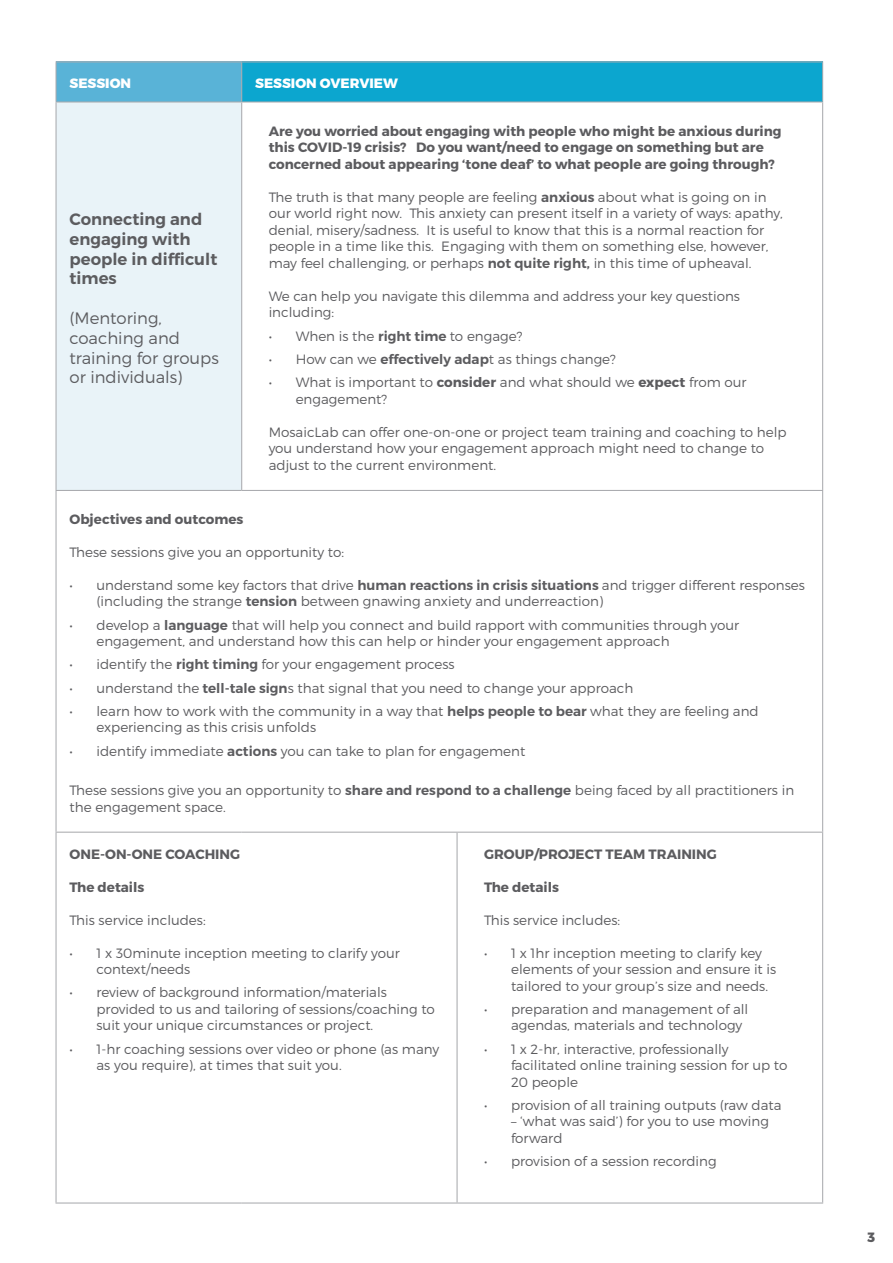
<style>
.page{position:relative;width:893px;height:1263px;background:#fff}
.page>*{position:absolute;margin:0;border:0;box-sizing:border-box;transform-origin:0 0}
.t1{font:300 16.5px/19.8px "Montserrat";color:#5c5c5f}
.t2{font:600 16.5px/19.8px "Montserrat";color:#5c5c5f}
.t3{font:300 13.5px/16.5px "Montserrat";color:#5c5c5f}
.t4{font:700 13.5px/16.5px "Montserrat";color:#5c5c5f}
.t5{font:800 13.5px "Montserrat";color:#fff}
.t6{font:800 13.5px "Montserrat";color:#5c5c5f}
.s1{font-weight:600}
.s2{font-weight:700}
</style>
<div class="page">
<div style="left:56px;top:62px;width:186px;height:40px;background:#59b3d7"></div>
<div style="left:242px;top:62px;width:581px;height:40px;background:#0ca6cf"></div>
<svg style="left:57px;top:103px;width:765px;height:729px"></svg>
<hr style="left:56px;top:61px;width:186px;height:1px;background:#aaabaf">
<hr style="left:55px;top:62px;width:2px;height:39px;background:#aaabaf">
<hr style="left:242px;top:61px;width:215px;height:1px;background:#aaabaf">
<hr style="left:241px;top:62px;width:1px;height:39px;background:#aaabaf">
<hr style="left:457px;top:61px;width:366px;height:1px;background:#aaabaf">
<hr style="left:822px;top:62px;width:1px;height:39px;background:#aaabaf">
<hr style="left:56px;top:101px;width:186px;height:2px;background:#aaabaf">
<hr style="left:55px;top:103px;width:2px;height:387px;background:#aaabaf">
<hr style="left:242px;top:101px;width:215px;height:2px;background:#aaabaf">
<hr style="left:241px;top:103px;width:1px;height:387px;background:#aaabaf">
<hr style="left:457px;top:101px;width:366px;height:2px;background:#aaabaf">
<hr style="left:822px;top:103px;width:1px;height:387px;background:#aaabaf">
<hr style="left:56px;top:490px;width:186px;height:1px;background:#aaabaf">
<hr style="left:55px;top:491px;width:2px;height:341px;background:#aaabaf">
<hr style="left:242px;top:490px;width:215px;height:1px;background:#aaabaf">
<hr style="left:457px;top:490px;width:366px;height:1px;background:#aaabaf">
<hr style="left:822px;top:491px;width:1px;height:341px;background:#aaabaf">
<hr style="left:56px;top:832px;width:186px;height:1px;background:#aaabaf">
<hr style="left:55px;top:833px;width:2px;height:369px;background:#aaabaf">
<hr style="left:242px;top:832px;width:215px;height:1px;background:#aaabaf">
<hr style="left:457px;top:832px;width:366px;height:1px;background:#aaabaf">
<hr style="left:456px;top:833px;width:2px;height:369px;background:#aaabaf">
<hr style="left:822px;top:833px;width:1px;height:369px;background:#aaabaf">
<hr style="left:56px;top:1202px;width:186px;height:1px;background:#aaabaf">
<hr style="left:242px;top:1202px;width:215px;height:1px;background:#aaabaf">
<hr style="left:457px;top:1202px;width:366px;height:1px;background:#aaabaf">
<p class="t5" style="left:70px;top:75px;width:63px">SESSION</p>
<p class="t5" style="left:255px;top:75px;width:144px">SESSION OVERVIEW</p>
<p class="t2" style="left:70px;top:209px;width:149px">Connecting and engaging with people in difficult times</p>
<p class="t1" style="left:70px;top:308px;width:151px">(Mentoring, coaching and training for groups or individuals)</p>
<p class="t4" style="left:269px;top:123px;width:514px">Are you worried about engaging with people who might be anxious during this COVID-19 crisis? Do you want/need to engage on something but are concerned about appearing ‘tone deaf’ to what people are going through?</p>
<p class="t3" style="left:269px;top:189px;width:516px">The truth is that many people are feeling <span class="s1">anxious</span> about what is going on in our world right now. This anxiety can present itself in a variety of ways: apathy, denial, misery/sadness. It is useful to know that this is a normal reaction for people in a time like this. Engaging with them on something else, however, may feel challenging, or perhaps <span class="s1">not quite right,</span> in this time of upheaval.</p>
<p class="t3" style="left:269px;top:288px;width:473px">We can help you navigate this dilemma and address your key questions including:</p>
<p class="t3" style="left:269px;top:327px;width:255px">• When is the <span class="s1">right time</span> to engage?</p>
<p class="t3" style="left:269px;top:351px;width:349px">• How can we <span class="s1">effectively adap</span>t as things change?</p>
<p class="t3" style="left:296px;top:374px;width:452px;text-indent:-27px">• What is important to <span class="s2">consider</span> and what should we <span class="s2">expect</span> from our engagement?</p>
<p class="t3" style="left:269px;top:423px;width:519px">MosaicLab can offer one-on-one or project team training and coaching to help you understand how your engagement approach might need to change to adjust to the current environment.</p>
<p class="t4" style="left:70px;top:511px;width:175px">Objectives and outcomes</p>
<p class="t3" style="left:70px;top:543px;width:276px">These sessions give you an opportunity to:</p>
<p class="t3" style="left:97px;top:576px;width:710px;text-indent:-27px">• understand some key factors that drive <span class="s1">human reactions in crisis situations</span> and trigger different responses (including the strange <span class="s1">tension</span> between gnawing anxiety and underreaction)</p>
<p class="t3" style="left:97px;top:616px;width:644px;text-indent:-27px">• develop a <span class="s1">language</span> that will help you connect and build rapport with communities through your engagement, and understand how this can help or hinder your engagement approach</p>
<p class="t3" style="left:70px;top:656px;width:387px">• identify the <span class="s1">right timing</span> for your engagement process</p>
<p class="t3" style="left:70px;top:679px;width:565px">• understand the <span class="s1">tell-tale sign</span>s that signal that you need to change your approach</p>
<p class="t3" style="left:97px;top:702px;width:664px;text-indent:-27px">• learn how to work with the community in a way that <span class="s1">helps people to bear</span> what they are feeling and experiencing as this crisis unfolds</p>
<p class="t3" style="left:70px;top:742px;width:457px">• identify immediate <span class="s1">actions</span> you can take to plan for engagement</p>
<p class="t3" style="left:70px;top:782px;width:726px">These sessions give you an opportunity to <span class="s1">share and respond to a challenge</span> being faced by all practitioners in the engagement space.</p>
<p class="t4" style="left:70px;top:846px;width:172px">ONE-ON-ONE COACHING</p>
<p class="t4" style="left:70px;top:879px;width:76px">The details</p>
<p class="t3" style="left:70px;top:911px;width:138px">This service includes:</p>
<p class="t3" style="left:97px;top:944px;width:305px;text-indent:-27px">• 1 x 30minute inception meeting to clarify your context/needs</p>
<p class="t3" style="left:97px;top:984px;width:340px;text-indent:-27px">• review of background information/materials provided to us and tailoring of sessions/coaching to suit your unique circumstances or project.</p>
<p class="t3" style="left:97px;top:1040px;width:344px;text-indent:-27px">• 1-hr coaching sessions over video or phone (as many as you require), at times that suit you.</p>
<p class="t4" style="left:484px;top:846px;width:234px">GROUP/PROJECT TEAM TRAINING</p>
<p class="t4" style="left:484px;top:879px;width:76px">The details</p>
<p class="t3" style="left:484px;top:911px;width:138px">This service includes:</p>
<p class="t3" style="left:511px;top:944px;width:267px;text-indent:-27px">• 1 x 1hr inception meeting to clarify key elements of your session and ensure it is tailored to your group’s size and needs.</p>
<p class="t3" style="left:511px;top:1000px;width:239px;text-indent:-27px">• preparation and management of all agendas, materials and technology</p>
<p class="t3" style="left:511px;top:1040px;width:278px;text-indent:-27px">• 1 x 2-hr, interactive, professionally facilitated online training session for up to<br>20 people</p>
<p class="t3" style="left:484px;top:1096px;width:299px">• provision of all training outputs (raw data</p>
<p class="t3" style="left:511px;top:1113px;width:259px">– ‘what was said’) for you to use moving forward</p>
<p class="t3" style="left:484px;top:1153px;width:234px">• provision of a session recording</p>
<p class="t6" style="left:867px;top:1228px;width:9px">3</p>
</div>
